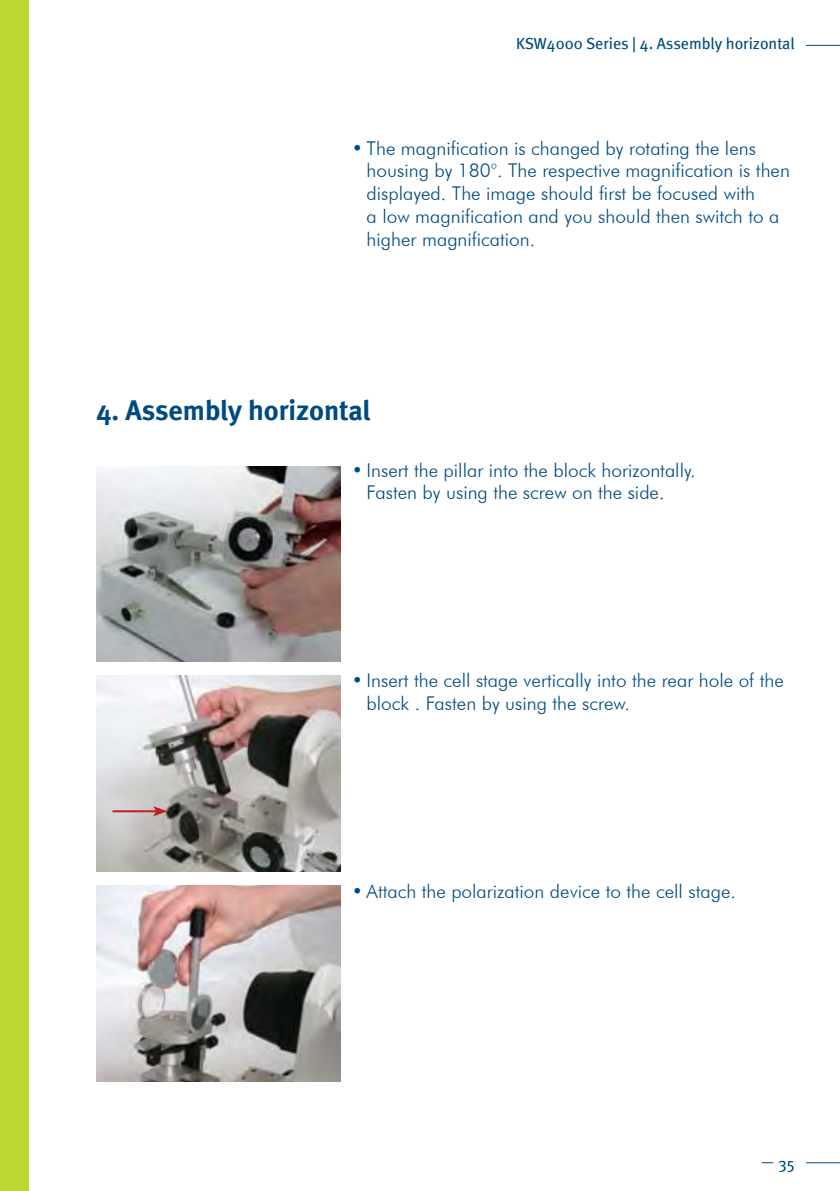
<style>
.page{position:relative;width:840px;height:1191px;background:#fff}
.page>*{position:absolute;margin:0;border:0;box-sizing:border-box;transform-origin:0 0}
.t1{font:700 28px "Meta";color:#004a80}
.t2{font:300 19px/22.8px "Futura BT";color:#004a80}
.t3{font:16px "Meta";color:#004a80}
</style>
<div class="page">
<div style="left:0;top:0;width:28px;height:1191px;background:#bed730"></div>
<hr style="left:805px;top:1162px;width:34px;height:1px;background:#004a80">
<hr style="left:805px;top:45px;width:34px;height:1px;background:#004a80">
<img style="left:96px;top:676px;width:244px;height:195px">
<img style="left:96px;top:885px;width:244px;height:196px">
<hr style="left:112px;top:810px;width:44px;height:2px;background:#be1f24">
<svg style="left:153px;top:806px;width:14px;height:10px"></svg>
<img style="left:96px;top:466px;width:244px;height:196px">
<p class="t3" style="left:515px;top:34px;width:280px">KSW4000 Series | 4. Assembly horizontal</p>
<p class="t2" style="left:366px;top:136px;width:424px;text-indent:-15px">• The magnification is changed by rotating the lens housing by 180°. The respective magnification is then displayed. The image should first be focused with<br>a low magnification and you should then switch to a higher magnification.</p>
<h1 class="t1" style="left:96px;top:394px;width:275px">4. Assembly horizontal</h1>
<p class="t2" style="left:366px;top:458px;width:330px;text-indent:-15px">• Insert the pillar into the block horizontally.<br>Fasten by using the screw on the side.</p>
<p class="t2" style="left:366px;top:669px;width:418px;text-indent:-15px">• Insert the cell stage vertically into the rear hole of the block . Fasten by using the screw.</p>
<p class="t2" style="left:351px;top:879px;width:385px">• Attach the polarization device to the cell stage.</p>
<p class="t3" style="left:778px;top:1154px;width:18px">35</p>
</div>
